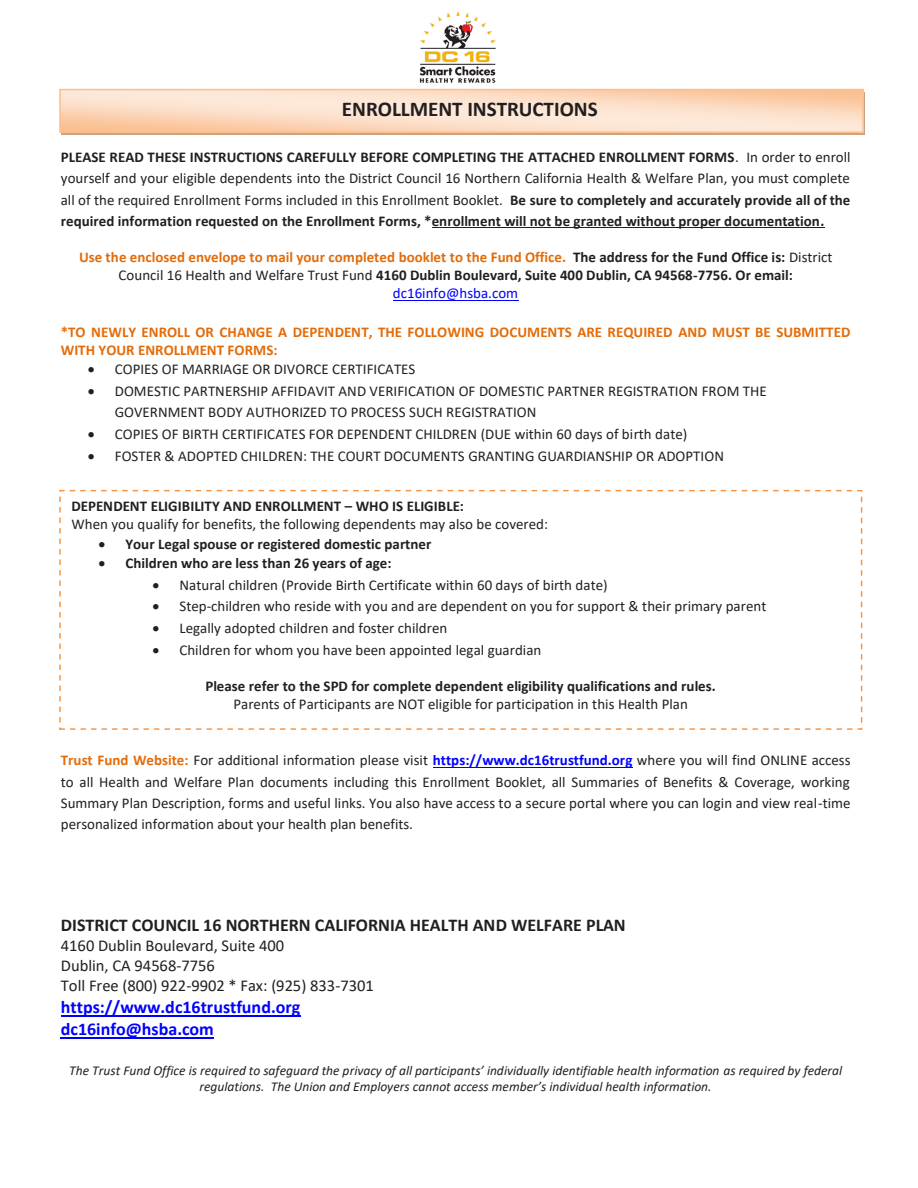
<style>
.page{position:relative;width:918px;height:1188px;background:#fff}
.page>*{position:absolute;margin:0;border:0;box-sizing:border-box;transform-origin:0 0}
.t1{font:700 21px "Calibri";color:#231f20}
.t2{font:700 18px "Calibri";color:#231f20}
.t3{font:700 18px/21.9px "Calibri";color:#00f}
.t4{font:16.5px/20.1px "Calibri";color:#231f20}
.t5{font:15px/21px "Calibri";color:#231f20}
.t6{font:700 15px/18.3px "Calibri";color:#231f20;text-align:center}
.t7{font:700 15px/18.3px "Calibri";color:#e36c0a}
.t8{font:italic 13.5px/16.5px "Calibri";color:#231f20;text-align:center}
.s1{font-weight:400}
.s2{color:#e36c0a}
.s3{font-weight:400;color:#00f}
.s4{font-weight:700}
.s5{font-weight:700;color:#e36c0a}
.s6{font-weight:700;color:#00f}
</style>
<div class="page">
<div style="left:59px;top:490px;width:803px;height:240px;border:2px dashed #f79646"></div>
<hr style="left:432px;top:227px;width:393px;height:1px;background:#231f20">
<hr style="left:393px;top:300px;width:126px;height:1px;background:#00f">
<hr style="left:433px;top:767px;width:200px;height:1px;background:#00f">
<hr style="left:61px;top:1015px;width:239px;height:1px;background:#00f">
<hr style="left:61px;top:1037px;width:153px;height:1px;background:#00f">
<div style="left:62px;top:93px;width:803px;height:42px;background:#cda482"></div>
<svg style="left:62px;top:92px;width:799px;height:38px;background:#fcdec6"></svg>
<div style="left:59px;top:89px;width:805px;height:44px;border:2px solid #fabf8f"></div>
<img style="left:419px;top:11px;width:77px;height:72px">
<p class="t1" style="left:342px;top:94px;width:257px">ENROLLMENT INSTRUCTIONS</p>
<p class="t6" style="left:61px;top:147px;width:791px;line-height:21.1px;text-align:justify">PLEASE READ THESE INSTRUCTIONS CAREFULLY BEFORE COMPLETING THE ATTACHED ENROLLMENT FORMS<span class="s1">. In order to enroll yourself and your eligible dependents into the District Council 16 Northern California Health &amp; Welfare Plan, you must complete all of the required Enrollment Forms included in this Enrollment Booklet.</span> Be sure to completely and accurately provide all of the required information requested on the Enrollment Forms, *enrollment will not be granted without proper documentation.</p>
<p class="t6" style="left:79px;top:247px;width:755px"><span class="s2">Use the enclosed envelope to mail your completed booklet to the Fund Office.</span> The address for the Fund Office is: <span class="s1">District<br>Council 16 Health and Welfare Trust Fund</span> 4160 Dublin Boulevard, Suite 400 Dublin, CA 94568-7756. Or email: <span class="s3">dc16info@hsba.com</span></p>
<p class="t7" style="left:61px;top:322px;width:791px">*TO NEWLY ENROLL OR CHANGE A DEPENDENT, THE FOLLOWING DOCUMENTS ARE REQUIRED AND MUST BE SUBMITTED<br>WITH YOUR ENROLLMENT FORMS:</p>
<p class="t5" style="left:88px;top:358px;width:329px">• COPIES OF MARRIAGE OR DIVORCE CERTIFICATES</p>
<p class="t5" style="left:115px;top:380px;width:653px;text-indent:-27px">• DOMESTIC PARTNERSHIP AFFIDAVIT AND VERIFICATION OF DOMESTIC PARTNER REGISTRATION FROM THE<br>GOVERNMENT BODY AUTHORIZED TO PROCESS SUCH REGISTRATION</p>
<p class="t5" style="left:88px;top:423px;width:601px">• COPIES OF BIRTH CERTIFICATES FOR DEPENDENT CHILDREN (DUE within 60 days of birth date)</p>
<p class="t5" style="left:88px;top:445px;width:638px">• FOSTER &amp; ADOPTED CHILDREN: THE COURT DOCUMENTS GRANTING GUARDIANSHIP OR ADOPTION</p>
<p class="t5" style="left:71px;top:497px;width:478px;line-height:18.3px"><span class="s4">DEPENDENT ELIGIBILITY AND ENROLLMENT – WHO IS ELIGIBLE:<br></span>When you qualify for benefits, the following dependents may also be covered:</p>
<p class="t6" style="left:98px;top:534px;width:334px">• Your Legal spouse or registered domestic partner</p>
<p class="t6" style="left:98px;top:553px;width:295px">• Children who are less than 26 years of age:</p>
<p class="t5" style="left:153px;top:574px;width:457px">• Natural children (Provide Birth Certificate within 60 days of birth date)</p>
<p class="t5" style="left:152px;top:596px;width:615px">• Step-children who reside with you and are dependent on you for support &amp; their primary parent</p>
<p class="t5" style="left:152px;top:617px;width:296px">• Legally adopted children and foster children</p>
<p class="t5" style="left:152px;top:639px;width:390px">• Children for whom you have been appointed legal guardian</p>
<p class="t6" style="left:205px;top:677px;width:512px">Please refer to the SPD for complete dependent eligibility qualifications and rules.<br><span class="s1">Parents of Participants are NOT eligible for participation in this Health Plan</span></p>
<p class="t5" style="left:61px;top:750px;width:791px;text-align:justify"><span class="s5">Trust Fund Website:</span> For additional information please visit <span class="s6">https://www.dc16trustfund.org</span> where you will find ONLINE access to all Health and Welfare Plan documents including this Enrollment Booklet, all Summaries of Benefits &amp; Coverage, working Summary Plan Description, forms and useful links. You also have access to a secure portal where you can login and view real-time personalized information about your health plan benefits.</p>
<p class="t2" style="left:61px;top:912px;width:567px">DISTRICT COUNCIL 16 NORTHERN CALIFORNIA HEALTH AND WELFARE PLAN</p>
<p class="t4" style="left:61px;top:935px;width:315px">4160 Dublin Boulevard, Suite 400<br>Dublin, CA 94568-7756<br>Toll Free (800) 922-9902 * Fax: (925) 833-7301</p>
<p class="t3" style="left:61px;top:996px;width:241px">https://www.dc16trustfund.org dc16info@hsba.com</p>
<p class="t8" style="left:69px;top:1061px;width:774px">The Trust Fund Office is required to safeguard the privacy of all participants’ individually identifiable health information as required by federal regulations. The Union and Employers cannot access member’s individual health information.</p>
</div>
